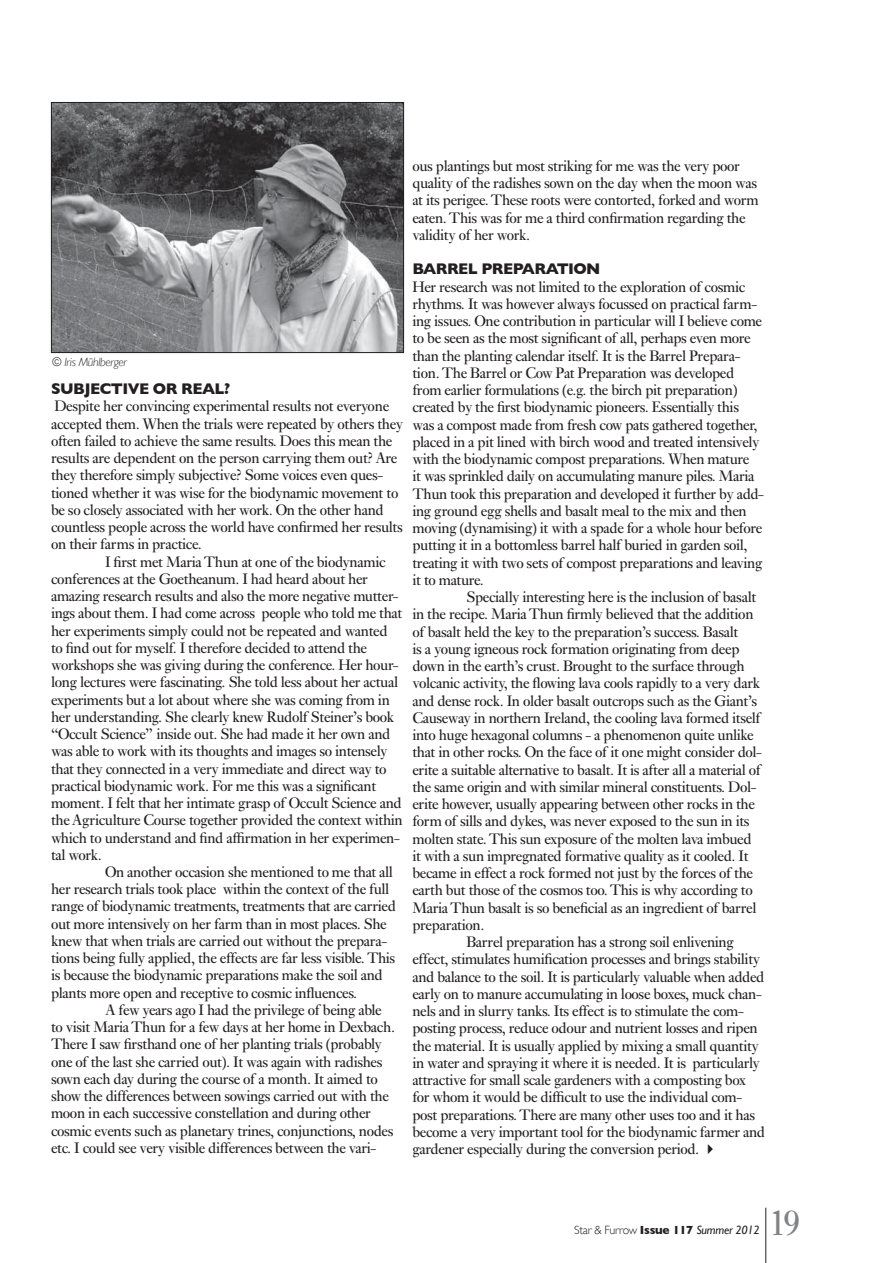
<style>
.page{position:relative;width:893px;height:1263px;background:#fff}
.page>*{position:absolute;margin:0;border:0;box-sizing:border-box;transform-origin:0 0}
.t1{font:36px "Ehrhardt";color:#808285}
.t2{font:15.75px/17.2px "Ehrhardt";letter-spacing:-.025em;color:#231f20}
.t3{font:700 15.75px "Gill Sans";letter-spacing:-.035em;color:#231f20}
.t4{font:300 12px "Gill Sans";letter-spacing:-.025em;color:#231f20}
.t5{font:italic 300 12px "Gill Sans";letter-spacing:-.025em;color:#231f20}
.s1{font-weight:700}
.s2{font-weight:400;font-style:italic}
</style>
<div class="page">
<hr style="left:765px;top:1208px;width:1px;height:55px;background:#231f20">
<img style="left:53px;top:104px;width:349px;height:247px">
<div style="left:51px;top:102px;width:353px;height:251px;border:1px solid #231f20"></div>
<p class="t5" style="left:52px;top:355px;width:76px">© Iris Mühlberger</p>
<p class="t3" style="left:51px;top:379px;width:49px">SUBJECTI</p>
<p class="t3" style="left:128px;top:379px;width:66px">VE OR REA</p>
<p class="t3" style="left:215px;top:379px;width:17px">L?</p>
<p class="t2" style="left:51px;top:397px;width:354px">Despite her convincing experimental results not everyone accepted them. When the trials were repeated by others they often failed to achieve the same results. Does this mean the results are dependent on the person carrying them out? Are they therefore simply subjective? Some voices even ques&shy;tioned whether it was wise for the biodynamic movement to be so closely associated with her work. On the other hand countless people across the world have confirmed her results on their farms in practice.</p>
<p class="t2" style="left:51px;top:552px;width:353px;text-indent:54px">I first met Maria Thun at one of the biodynamic conferences at the Goetheanum. I had heard about her amazing research results and also the more negative mutter&shy;ings about them. I had come across people who told me that her experiments simply could not be repeated and wanted to find out for myself. I therefore decided to attend the workshops she was giving during the conference. Her hour&shy;long lectures were fascinating. She told less about her actual experiments but a lot about where she was coming from in her understanding. She clearly knew Rudolf Steiner’s book “Occult Science” inside out. She had made it her own and was able to work with its thoughts and images so intensely that they connected in a very immediate and direct way to practical biodynamic work. For me this was a significant moment. I felt that her intimate grasp of Occult Science and the Agriculture Course together provided the context within which to understand and find affirmation in her experimen&shy;tal work.</p>
<p class="t2" style="left:51px;top:863px;width:346px;text-indent:54px">On another occasion she mentioned to me that all her research trials took place within the context of the full range of biodynamic treatments, treatments that are carried out more intensively on her farm than in most places. She knew that when trials are carried out without the prepara&shy;tions being fully applied, the effects are far less visible. This is because the biodynamic preparations make the soil and plants more open and receptive to cosmic influences.</p>
<p class="t2" style="left:51px;top:1001px;width:346px;text-indent:54px">A few years ago I had the privilege of being able to visit Maria Thun for a few days at her home in Dexbach.<br>There I saw firsthand one of her planting trials (probably one of the last she carried out). It was again with radishes sown each day during the course of a month. It aimed to show the differences between sowings carried out with the moon in each successive constellation and during other cosmic events such as planetary trines, conjunctions, nodes etc. I could see very visible differences between the vari-</p>
<p class="t2" style="left:412px;top:157px;width:348px">ous plantings but most striking for me was the very poor quality of the radishes sown on the day when the moon was at its perigee. These roots were contorted, forked and worm eaten. This was for me a third confirmation regarding the validity of her work.</p>
<p class="t3" style="left:412px;top:260px;width:190px">BARREL PREPARATION</p>
<p class="t2" style="left:412px;top:278px;width:353px">Her research was not limited to the exploration of cosmic rhythms. It was however always focussed on practical farm&shy;ing issues. One contribution in particular will I believe come to be seen as the most significant of all, perhaps even more than the planting calendar itself. It is the Barrel Prepara&shy;tion. The Barrel or Cow Pat Preparation was developed from earlier formulations (e.g. the birch pit preparation) created by the first biodynamic pioneers. Essentially this was a compost made from fresh cow pats gathered together, placed in a pit lined with birch wood and treated intensively with the biodynamic compost preparations. When mature<br>it was sprinkled daily on accumulating manure piles. Maria Thun took this preparation and developed it further by add&shy;ing ground egg shells and basalt meal to the mix and then moving (dynamising) it with a spade for a whole hour before putting it in a bottomless barrel half buried in garden soil, treating it with two sets of compost preparations and leaving it to mature.</p>
<p class="t2" style="left:466px;top:588px;width:291px">Specially interesting here is the inclusion of basalt</p>
<p class="t2" style="left:412px;top:605px;width:343px">in the recipe. Maria Thun firmly believed that the addition</p>
<p class="t2" style="left:412px;top:623px;width:327px">of basalt held the key to the preparation’s success. Basalt</p>
<p class="t2" style="left:412px;top:640px;width:329px">is a young igneous rock formation originating from deep</p>
<p class="t2" style="left:412px;top:657px;width:334px">down in the earth’s crust. Brought to the surface through</p>
<p class="t2" style="left:412px;top:674px;width:349px">volcanic activity, the flowing lava cools rapidly to a very dark</p>
<p class="t2" style="left:412px;top:692px;width:346px">and dense rock. In older basalt outcrops such as the Giant’s</p>
<p class="t2" style="left:412px;top:709px;width:350px">Causeway in northern Ireland, the cooling lava formed itself</p>
<p class="t2" style="left:412px;top:726px;width:343px">into huge hexagonal columns - a phenomenon quite unlike</p>
<p class="t2" style="left:412px;top:743px;width:351px">that in other rocks. On the face of it one might consider dol-</p>
<p class="t2" style="left:412px;top:761px;width:350px">erite a suitable alternative to basalt. It is after all a material of</p>
<p class="t2" style="left:412px;top:778px;width:345px">the same origin and with similar mineral constituents. Dol-</p>
<p class="t2" style="left:412px;top:795px;width:344px">erite however, usually appearing between other rocks in the</p>
<p class="t2" style="left:412px;top:812px;width:339px">form of sills and dykes, was never exposed to the sun in its</p>
<p class="t2" style="left:412px;top:830px;width:341px">molten state. This sun exposure of the molten lava imbued</p>
<p class="t2" style="left:412px;top:847px;width:338px">it with a sun impregnated formative quality as it cooled. It</p>
<p class="t2" style="left:412px;top:864px;width:342px">became in effect a rock formed not just by the forces of the</p>
<p class="t2" style="left:412px;top:881px;width:342px">earth but those of the cosmos too. This is why according to</p>
<p class="t2" style="left:412px;top:899px;width:346px">Maria Thun basalt is so beneficial as an ingredient of barrel</p>
<p class="t2" style="left:412px;top:916px;width:74px">preparation.</p>
<p class="t2" style="left:466px;top:933px;width:269px">Barrel preparation has a strong soil enlivening</p>
<p class="t2" style="left:412px;top:950px;width:349px">effect, stimulates humification processes and brings stability</p>
<p class="t2" style="left:412px;top:968px;width:353px">and balance to the soil. It is particularly valuable when added</p>
<p class="t2" style="left:412px;top:985px;width:351px">early on to manure accumulating in loose boxes, muck chan-</p>
<p class="t2" style="left:412px;top:1002px;width:333px">nels and in slurry tanks. Its effect is to stimulate the com-</p>
<p class="t2" style="left:412px;top:1019px;width:347px">posting process, reduce odour and nutrient losses and ripen</p>
<p class="t2" style="left:412px;top:1036px;width:348px">the material. It is usually applied by mixing a small quantity</p>
<p class="t2" style="left:412px;top:1054px;width:349px">in water and spraying it where it is needed. It is particularly</p>
<p class="t2" style="left:412px;top:1071px;width:335px">attractive for small scale gardeners with a composting box</p>
<p class="t2" style="left:412px;top:1088px;width:331px">for whom it would be difficult to use the individual com-</p>
<p class="t2" style="left:412px;top:1105px;width:344px">post preparations. There are many other uses too and it has</p>
<p class="t2" style="left:412px;top:1123px;width:354px">become a very important tool for the biodynamic farmer and</p>
<p class="t2" style="left:412px;top:1140px;width:307px">gardener especially during the conversion period. ✔</p>
<p class="t4" style="left:574px;top:1223px;width:187px">Star &amp; Furrow <span class="s1">ISSUE 117</span> <span class="s2">Summer 2012</span></p>
<h1 class="t1" style="left:769px;top:1201px;width:33px">19</h1>
</div>
